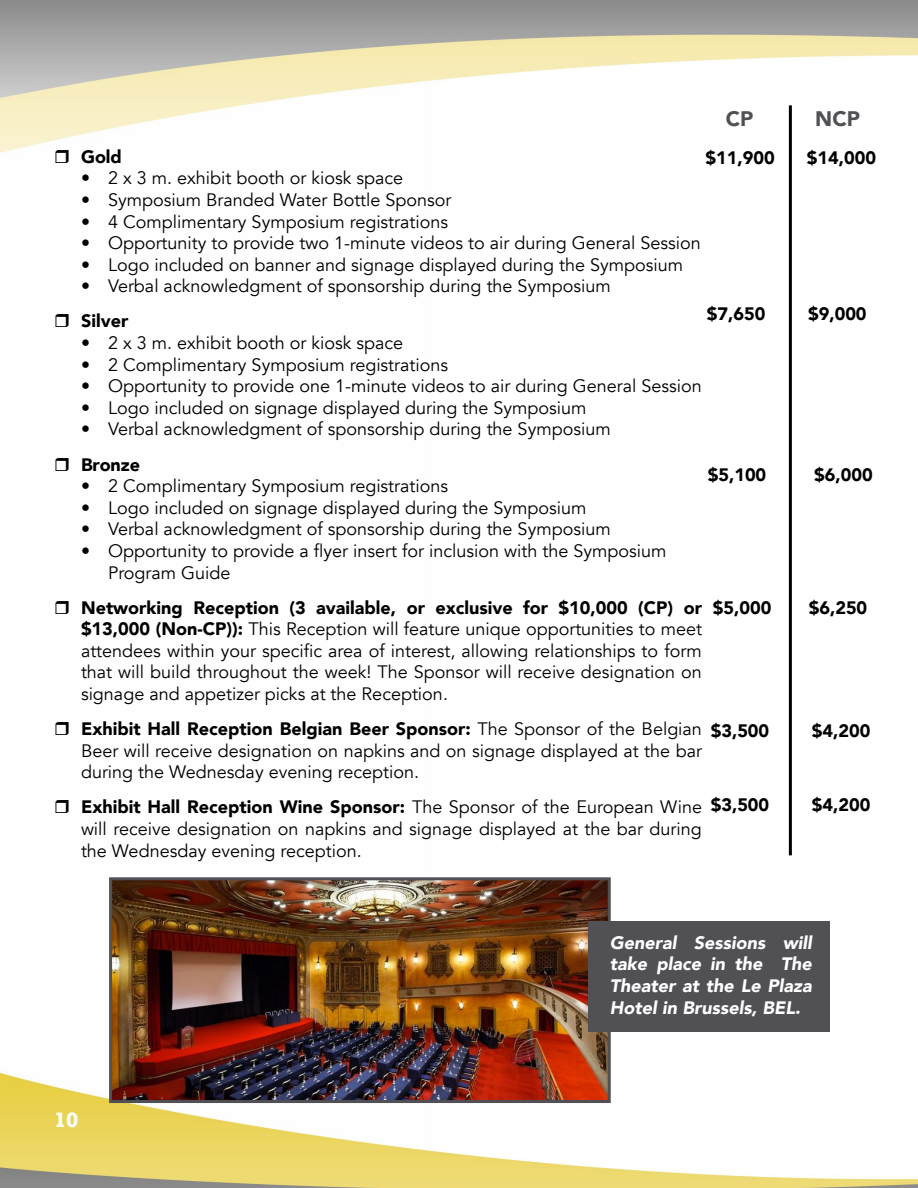
<style>
.page{position:relative;width:918px;height:1188px;background:#fff}
.page>*{position:absolute;margin:0;border:0;box-sizing:border-box;transform-origin:0 0}
.t1{font:900 21px "Avenir";color:#505055}
.t2{font:700 19.5px "Rockwell";color:#fff}
.t3{font:18px/21.6px "Avenir";color:#000;text-align:justify}
.t4{font:900 18px "Avenir";color:#000}
.t5{font:italic 900 18px/21.6px "Avenir";color:#fff;text-align:justify}
.s1{font-weight:900}
</style>
<div class="page">
<img style="left:0;top:0;width:918px;height:1188px">
<hr style="left:789px;top:105px;width:3px;height:750px;background:#000">
<img style="left:113px;top:881px;width:494px;height:218px">
<div style="left:109px;top:877px;width:502px;height:226px;border:3px solid #505055"></div>
<div style="left:588px;top:921px;width:241px;height:110px;background:#505055"></div>
<svg style="left:56px;top:150px;width:13px;height:13px"></svg>
<svg style="left:56px;top:314px;width:13px;height:13px"></svg>
<svg style="left:56px;top:457px;width:13px;height:14px"></svg>
<svg style="left:56px;top:600px;width:13px;height:14px"></svg>
<svg style="left:56px;top:722px;width:13px;height:13px"></svg>
<svg style="left:56px;top:800px;width:13px;height:13px"></svg>
<p class="t1" style="left:726px;top:101px;width:29px">CP</p>
<p class="t1" style="left:815px;top:101px;width:46px">NCP</p>
<p class="t4" style="left:706px;top:142px;width:71px">$11,900</p>
<p class="t4" style="left:807px;top:142px;width:71px">$14,000</p>
<p class="t4" style="left:81px;top:141px;width:43px">Gold</p>
<p class="t3" style="left:81px;top:168px;width:324px">• 2 x 3 m. exhibit booth or kiosk space</p>
<p class="t3" style="left:81px;top:189px;width:372px">• Symposium Branded Water Bottle Sponsor</p>
<p class="t3" style="left:81px;top:211px;width:369px">• 4 Complimentary Symposium registrations</p>
<p class="t3" style="left:81px;top:232px;width:621px">• Opportunity to provide two 1-minute videos to air during General Session</p>
<p class="t3" style="left:81px;top:254px;width:604px">• Logo included on banner and signage displayed during the Symposium</p>
<p class="t3" style="left:81px;top:276px;width:531px">• Verbal acknowledgment of sponsorship during the Symposium</p>
<p class="t4" style="left:81px;top:306px;width:49px">Silver</p>
<p class="t3" style="left:81px;top:332px;width:324px">• 2 x 3 m. exhibit booth or kiosk space</p>
<p class="t3" style="left:81px;top:354px;width:369px">• 2 Complimentary Symposium registrations</p>
<p class="t3" style="left:81px;top:376px;width:622px">• Opportunity to provide one 1-minute videos to air during General Session</p>
<p class="t3" style="left:81px;top:397px;width:507px">• Logo included on signage displayed during the Symposium</p>
<p class="t3" style="left:81px;top:419px;width:531px">• Verbal acknowledgment of sponsorship during the Symposium</p>
<p class="t4" style="left:81px;top:449px;width:61px">Bronze</p>
<p class="t3" style="left:81px;top:475px;width:369px">• 2 Complimentary Symposium registrations</p>
<p class="t3" style="left:81px;top:497px;width:507px">• Logo included on signage displayed during the Symposium</p>
<p class="t3" style="left:81px;top:519px;width:531px">• Verbal acknowledgment of sponsorship during the Symposium</p>
<p class="t3" style="left:108px;top:540px;width:560px;text-indent:-27px">• Opportunity to provide a flyer insert for inclusion with the Symposium<br>Program Guide</p>
<p class="t3" style="left:81px;top:597px;width:623px"><span class="s1">Networking Reception (3 available, or exclusive for $10,000 (CP) or $13,000 (Non-CP)):</span> This Reception will feature unique opportunities to meet attendees within your specific area of interest, allowing relationships to form that will build throughout the week! The Sponsor will receive designation on signage and appetizer picks at the Reception.</p>
<p class="t3" style="left:81px;top:718px;width:622px"><span class="s1">Exhibit Hall Reception Belgian Beer Sponsor:</span> The Sponsor of the Belgian Beer will receive designation on napkins and on signage displayed at the bar during the Wednesday evening reception.</p>
<p class="t3" style="left:81px;top:797px;width:623px"><span class="s1">Exhibit Hall Reception Wine Sponsor:</span> The Sponsor of the European Wine will receive designation on napkins and signage displayed at the bar during the Wednesday evening reception.</p>
<p class="t4" style="left:707px;top:299px;width:60px">$7,650</p>
<p class="t4" style="left:808px;top:299px;width:60px">$9,000</p>
<p class="t4" style="left:708px;top:460px;width:60px">$5,100</p>
<p class="t4" style="left:814px;top:460px;width:60px">$6,000</p>
<p class="t4" style="left:713px;top:593px;width:60px">$5,000</p>
<p class="t4" style="left:809px;top:593px;width:60px">$6,250</p>
<p class="t4" style="left:711px;top:715px;width:60px">$3,500</p>
<p class="t4" style="left:812px;top:715px;width:60px">$4,200</p>
<p class="t4" style="left:711px;top:789px;width:60px">$3,500</p>
<p class="t4" style="left:812px;top:789px;width:60px">$4,200</p>
<p class="t2" style="left:54px;top:1108px;width:26px">10</p>
<p class="t5" style="left:610px;top:932px;width:203px">General Sessions will take place in the The Theater at the Le Plaza Hotel in Brussels, BEL.</p>
</div>
